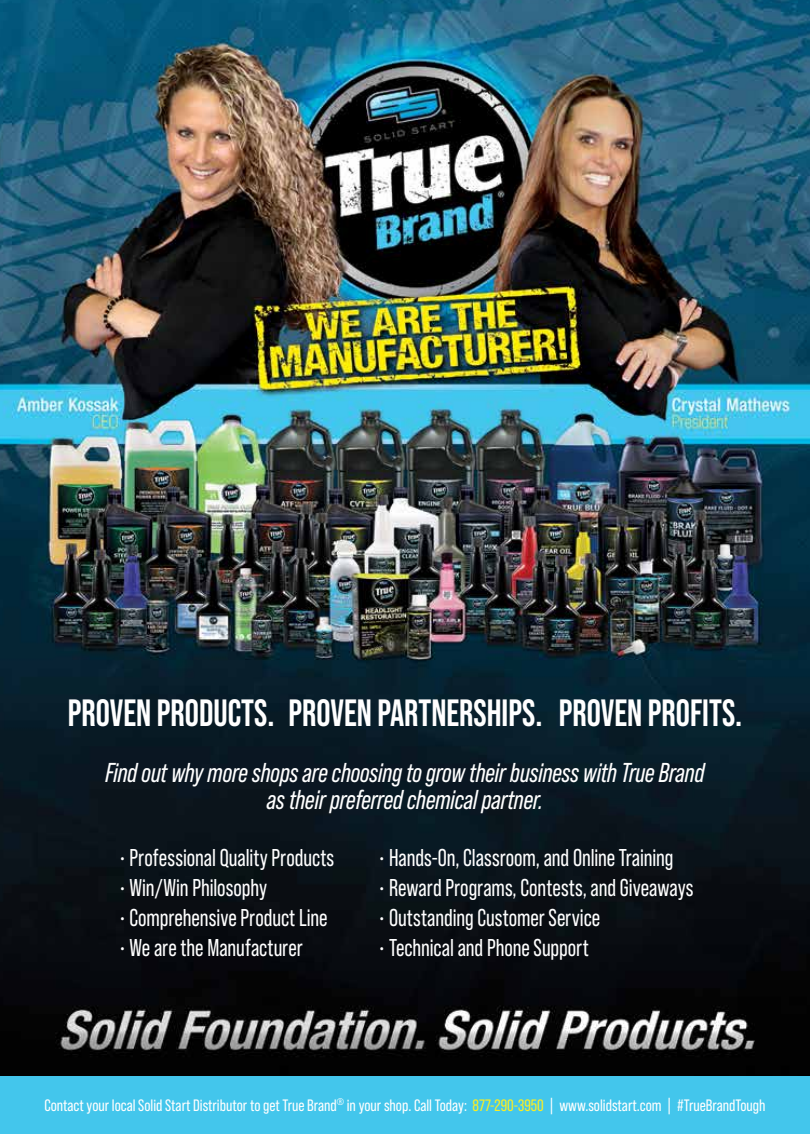
<style>
.page{position:relative;width:810px;height:1134px;background:#fff}
.page>*{position:absolute;margin:0;border:0;box-sizing:border-box;transform-origin:0 0}
.t1{font:700 37.95px "Bebas Neue Pro";color:#fff;scale:.93 1}
.t2{font:italic 27.3px/27px "Bebas Neue Pro";color:#fff;text-align:center;scale:.93 1}
.t3{font:24.3px "Bebas Neue Pro";color:#fff;scale:.93 1}
.t4{font:16.5px "Bebas Neue Pro";color:#fff}
.s1{color:#fcee21}
</style>
<div class="page">
<img style="left:0;top:0;width:810px;height:1077px">
<div style="left:0;top:1077px;width:810px;height:57px;background:#43c6ec"></div>
<h1 class="t1" style="left:68px;top:691px;width:727px">PROVEN PRODUCTS. PROVEN PARTNERSHIPS. PROVEN PROFITS.</h1>
<p class="t2" style="left:105px;top:759px;width:646px">Find out why more shops are choosing to grow their business with True Brand as their preferred chemical partner.</p>
<p class="t3" style="left:119px;top:844px;width:233px">• Professional Quality Products</p>
<p class="t3" style="left:119px;top:874px;width:161px">• Win/Win Philosophy</p>
<p class="t3" style="left:119px;top:904px;width:226px">• Comprehensive Product Line</p>
<p class="t3" style="left:119px;top:934px;width:199px">• We are the Manufacturer</p>
<p class="t3" style="left:379px;top:844px;width:319px">• Hands-On, Classroom, and Online Training</p>
<p class="t3" style="left:379px;top:874px;width:340px">• Reward Programs, Contests, and Giveaways</p>
<p class="t3" style="left:379px;top:904px;width:240px">• Outstanding Customer Service</p>
<p class="t3" style="left:379px;top:934px;width:228px">• Technical and Phone Support</p>
<p class="t4" style="left:44px;top:1096px;width:723px">Contact your local Solid Start Distributor to get True Brand<sup>®</sup> in your shop. Call Today: <span class="s1">877-290-3950</span> | www.solidstart.com | #TrueBrandTough</p>
</div>
